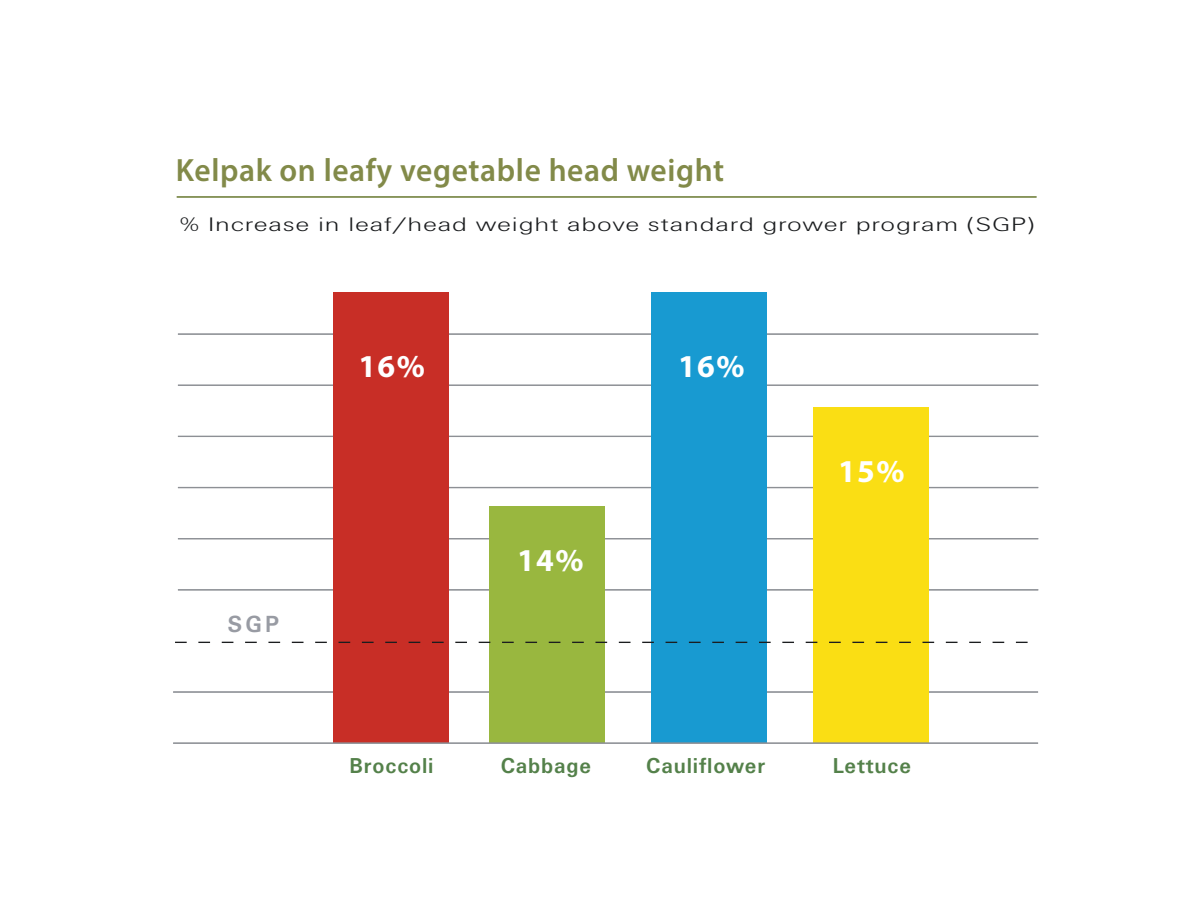
<style>
.page{position:relative;width:1188px;height:918px;background:#fff}
.page>*{position:absolute;margin:0;border:0;box-sizing:border-box;transform-origin:0 0}
.t1{font:600 32.25px "Myriad Pro";letter-spacing:.02em;color:#828a49}
.t2{font:700 31.95px "Myriad Pro";letter-spacing:.045em;color:#fff}
.t3{font:700 24.3px "Unitus T";color:#989ba3;scale:.96 1}
.t4{font:700 22.35px "Unitus T";letter-spacing:.04em;color:#54814a;scale:.96 1}
.t5{font:300 20.4px "Unitus T";letter-spacing:.03em;color:#1b1d1f;scale:1.37 1}
</style>
<div class="page">
<hr style="left:173px;top:691px;width:865px;height:2px;background:#8d9095">
<hr style="left:178px;top:436px;width:860px;height:1px;background:#8d9095">
<hr style="left:178px;top:487px;width:860px;height:1px;background:#8d9095">
<hr style="left:178px;top:538px;width:860px;height:1px;background:#8d9095">
<hr style="left:178px;top:589px;width:860px;height:1px;background:#8d9095">
<hr style="left:178px;top:334px;width:860px;height:1px;background:#8d9095">
<hr style="left:178px;top:385px;width:860px;height:1px;background:#8d9095">
<hr style="left:177px;top:196px;width:860px;height:1px;background:#6d7d36">
<div style="left:813px;top:407px;width:116px;height:336px;background:#fade14"></div>
<div style="left:333px;top:292px;width:116px;height:451px;background:#c82e26"></div>
<div style="left:489px;top:506px;width:116px;height:237px;background:#99b73f"></div>
<div style="left:651px;top:292px;width:116px;height:451px;background:#189ad1"></div>
<svg style="left:175px;top:642px;width:853px;height:1px"></svg>
<hr style="left:173px;top:743px;width:865px;height:1px;background:#8d9095">
<h1 class="t1" style="left:176px;top:149px;width:550px">Kelpak on leafy vegetable head weight</h1>
<p class="t5" style="left:179px;top:213px;width:626px">% Increase in leaf/head weight above standard grower program (SGP)</p>
<p class="t3" style="left:227px;top:610px;width:55px">SGP</p>
<h2 class="t2" style="left:358px;top:346px;width:68px">16%</h2>
<h2 class="t2" style="left:517px;top:539px;width:68px">14%</h2>
<h2 class="t2" style="left:678px;top:345px;width:68px">16%</h2>
<h2 class="t2" style="left:838px;top:451px;width:68px">15%</h2>
<p class="t4" style="left:350px;top:753px;width:89px">Broccoli</p>
<p class="t4" style="left:501px;top:753px;width:96px">Cabbage</p>
<p class="t4" style="left:646px;top:753px;width:125px">Cauliflower</p>
<p class="t4" style="left:833px;top:753px;width:83px">Lettuce</p>
</div>
